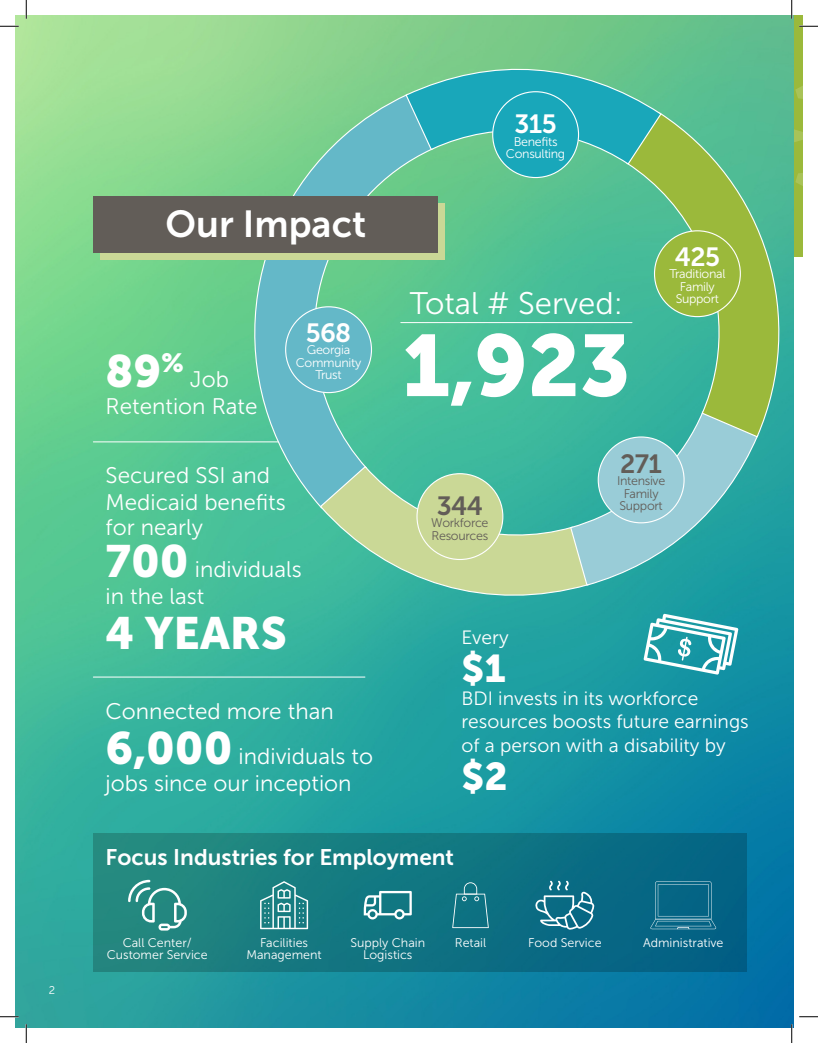
<style>
.page{position:relative;width:818px;height:1043px;background:#fff}
.page>*{position:absolute;margin:0;border:0;box-sizing:border-box;transform-origin:0 0}
.t1{font:86.5px "Museo Sans 900";color:#fff}
.t2{font:45px "Museo Sans 900";color:#fff}
.t3{font:38.5px "Museo Sans 900";color:#fff}
.t4{font:37.5px "Museo Sans 700";color:#fff}
.t5{font:31.12px "Museo Sans 300";color:#fff}
.t6{font:26.25px "Museo Sans 700";letter-spacing:-.025em;color:#fff}
.t7{font:26.25px "Museo Sans 700";letter-spacing:-.025em;color:#625d58}
.t8{font:22.5px/27px "Museo Sans 300";color:#fff}
.t9{font:22.5px "Museo Sans 700";color:#fff}
.t10{font:19.25px/23.1px "Museo Sans 300";color:#fff}
.t11{font:12.5px/12.5px "Museo Sans 300";color:#fff;text-align:center}
.t12{font:12.5px/12.5px "Museo Sans 300";letter-spacing:-.025em;color:#fff;text-align:center}
.t13{font:12.5px/12.5px "Museo Sans 300";letter-spacing:-.025em;color:#625d58;text-align:center}
.t14{font:11.25px "Museo Sans 300";color:#fff}
.s1{font-family:"Museo Sans 900";font-size:45px}
</style>
<div class="page">
<div style="left:793px;top:15px;width:9px;height:242px;background:#9bb93b"></div>
<svg style="left:795px;top:86px;width:7px;height:13px"></svg>
<img style="left:15px;top:15px;width:778px;height:1013px">
<hr style="left:93px;top:441px;width:231px;height:1px;background:#fff">
<svg style="left:225px;top:93px;width:209px;height:416px;background:#63c4a2"></svg>
<svg style="left:319px;top:465px;width:270px;height:147px;background:#76c39e"></svg>
<svg style="left:569px;top:410px;width:190px;height:176px;background:#5ab7b6"></svg>
<svg style="left:625px;top:111px;width:177px;height:327px;background:#6bbb7e"></svg>
<svg style="left:404px;top:55px;width:258px;height:110px;background:#4ab8a4"></svg>
<div style="left:94px;top:833px;width:653px;height:139px;background:linear-gradient(to right,#248b7f,#006085)"></div>
<hr style="left:93px;top:676px;width:272px;height:1px;background:#fff">
<div style="left:417px;top:473px;width:86px;height:86px;background:#cad896;border-radius:50%"></div>
<div style="left:285px;top:307px;width:86px;height:85px;background:#64b8c8;border-radius:50%"></div>
<div style="left:492px;top:92px;width:86px;height:85px;background:#19a7ba;border-radius:50%"></div>
<div style="left:598px;top:437px;width:86px;height:86px;background:#99ccd7;border-radius:50%"></div>
<div style="left:654px;top:231px;width:86px;height:85px;background:#9bb93b;border-radius:50%"></div>
<div style="left:100px;top:203px;width:344px;height:56px;background:#cad896"></div>
<div style="left:94px;top:197px;width:344px;height:56px;background:#625d58"></div>
<svg style="left:128px;top:879px;width:59px;height:51px;background:#4d9e97"></svg>
<svg style="left:260px;top:881px;width:48px;height:48px;background:#4e9b9e"></svg>
<svg style="left:364px;top:891px;width:48px;height:28px"></svg>
<svg style="left:452px;top:882px;width:37px;height:46px;background:#257f8e"></svg>
<svg style="left:535px;top:880px;width:59px;height:49px;background:#38869b"></svg>
<svg style="left:650px;top:881px;width:66px;height:48px;background:#19718e"></svg>
<hr style="left:401px;top:322px;width:231px;height:1px;background:#fff">
<svg style="left:643px;top:613px;width:95px;height:61px"></svg>
<svg style="left:0;top:25px;width:19px;height:2px"></svg>
<svg style="left:799px;top:25px;width:19px;height:2px"></svg>
<svg style="left:0;top:1015px;width:19px;height:2px"></svg>
<svg style="left:799px;top:1016px;width:19px;height:1px"></svg>
<svg style="left:25px;top:0;width:2px;height:19px"></svg>
<svg style="left:25px;top:1024px;width:2px;height:18px"></svg>
<svg style="left:790px;top:0;width:2px;height:19px"></svg>
<svg style="left:790px;top:1024px;width:2px;height:18px"></svg>
<p class="t14" style="left:49px;top:984px;width:8px">2</p>
<p class="t4" style="left:165px;top:203px;width:202px">Our Impact</p>
<p class="t2" style="left:106px;top:345px;width:80px">89<sup>%</sup></p>
<p class="t8" style="left:106px;top:366px;width:153px;text-indent:84px">Job<br>Retention Rate</p>
<p class="t6" style="left:306px;top:318px;width:47px">568</p>
<p class="t12" style="left:296px;top:344px;width:67px">Georgia<br>Community<br>Trust</p>
<p class="t8" style="left:106px;top:462px;width:166px">Secured SSI and</p>
<p class="t8" style="left:106px;top:490px;width:182px;line-height:25px">Medicaid benefits for nearly</p>
<p class="t8" style="left:106px;top:555px;width:198px"><span class="s1">700</span> individuals in the last</p>
<p class="t2" style="left:106px;top:607px;width:183px">4 YEARS</p>
<p class="t8" style="left:106px;top:688px;width:269px;line-height:45px">Connected more than<br><span class="s1">6,000</span> individuals to</p>
<p class="t8" style="left:106px;top:769px;width:247px">jobs since our inception</p>
<p class="t6" style="left:514px;top:109px;width:44px">315</p>
<p class="t12" style="left:506px;top:135px;width:61px">Benefits<br>Consulting</p>
<p class="t5" style="left:410px;top:286px;width:215px">Total # Served:</p>
<p class="t1" style="left:402px;top:317px;width:230px">1,923</p>
<p class="t6" style="left:674px;top:242px;width:47px">425</p>
<p class="t12" style="left:669px;top:268px;width:57px">Traditional<br>Family<br>Support</p>
<p class="t7" style="left:436px;top:491px;width:48px">344</p>
<p class="t13" style="left:431px;top:516px;width:59px">Workforce</p>
<p class="t13" style="left:431px;top:529px;width:58px">Resources</p>
<p class="t7" style="left:620px;top:449px;width:43px">271</p>
<p class="t13" style="left:617px;top:474px;width:50px">Intensive<br>Family<br>Support</p>
<p class="t10" style="left:461px;top:625px;width:49px">Every</p>
<p class="t3" style="left:461px;top:647px;width:46px">$1</p>
<p class="t10" style="left:461px;top:687px;width:289px">BDI invests in its workforce resources boosts future earnings of a person with a disability by</p>
<p class="t3" style="left:461px;top:754px;width:47px">$2</p>
<p class="t9" style="left:106px;top:844px;width:350px">Focus Industries for Employment</p>
<p class="t11" style="left:107px;top:936px;width:102px">Call Center/<br>Customer Service</p>
<p class="t11" style="left:246px;top:936px;width:77px">Facilities<br>Management</p>
<p class="t11" style="left:350px;top:936px;width:76px">Supply Chain<br>Logistics</p>
<p class="t11" style="left:455px;top:936px;width:33px">Retail</p>
<p class="t11" style="left:528px;top:936px;width:75px">Food Service</p>
<p class="t11" style="left:643px;top:936px;width:82px">Administrative</p>
</div>
